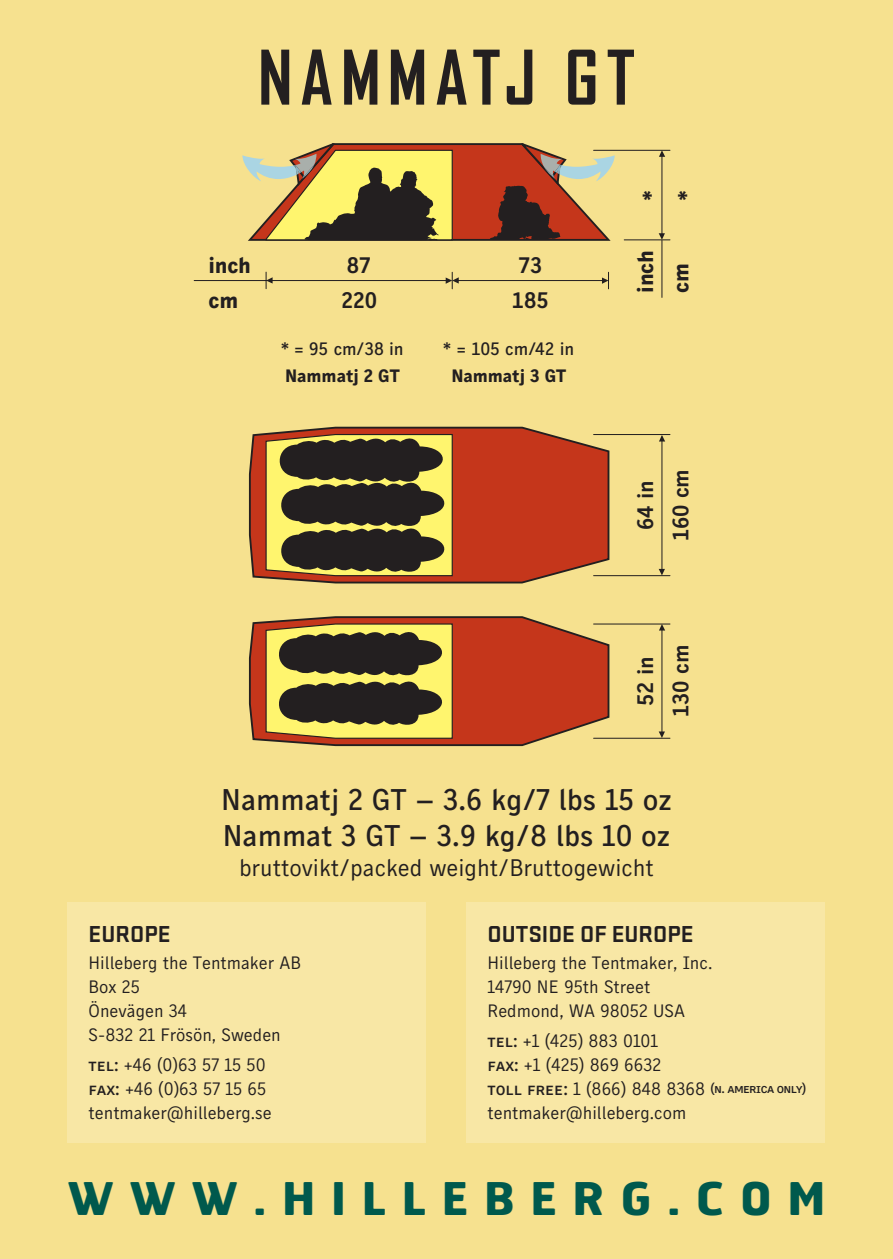
<style>
.page{position:relative;width:893px;height:1259px;background:#f6e18f}
.page>*{position:absolute;margin:0;border:0;box-sizing:border-box;transform-origin:0 0}
.t1{font:700 72px "Agency FB";letter-spacing:.11em;color:#231f20}
.t2{font:700 45px "Hermes";letter-spacing:.35em;color:#00594d}
.t3{font:500 30px/36px "Skopex Gothic";color:#231f20}
.t4{font:24px "Skopex Gothic";color:#231f20}
.t5{font:700 24px "Stratum No 1";color:#231f20}
.t6{font:22.5px "Skopex Gothic Bld TF";letter-spacing:-.015em;color:#231f20}
.t7{font:22.5px "Skopex Gothic Ebo";letter-spacing:-.015em;color:#231f20}
.t8{font:18px/24px "Skopex Gothic";color:#231f20}
.t9{font:18px "Skopex Gothic Med TF";letter-spacing:-.015em;color:#231f20}
.t10{font:18px "Skopex Gothic Ebo";letter-spacing:-.005em;color:#231f20}
.t11{font:13.5px "Skopex Gothic Med Caps";letter-spacing:-.05em;color:#231f20}
.s1{font-family:"Skopex Gothic Med Caps"}
.s2{font-size:18px}
.s3{font-family:"Skopex Gothic";font-size:18px}
</style>
<div class="page">
<svg style="left:248px;top:616px;width:362px;height:130px;background:#bf4a2a"></svg>
<svg style="left:248px;top:426px;width:362px;height:158px;background:#c04828"></svg>
<svg style="left:265px;top:623px;width:188px;height:116px;background:#827840"></svg>
<svg style="left:265px;top:433px;width:189px;height:144px;background:#6c6137"></svg>
<hr style="left:594px;top:737px;width:76px;height:2px;background:#231f20">
<hr style="left:594px;top:623px;width:76px;height:1px;background:#231f20">
<hr style="left:661px;top:628px;width:1px;height:106px;background:#231f20">
<svg style="left:659px;top:624px;width:6px;height:6px"></svg>
<svg style="left:659px;top:731px;width:6px;height:7px"></svg>
<hr style="left:594px;top:575px;width:76px;height:1px;background:#231f20">
<hr style="left:594px;top:434px;width:76px;height:1px;background:#231f20">
<hr style="left:661px;top:437px;width:1px;height:133px;background:#231f20">
<svg style="left:659px;top:435px;width:6px;height:6px"></svg>
<svg style="left:659px;top:569px;width:6px;height:6px"></svg>
<hr style="left:624px;top:239px;width:46px;height:1px;background:#231f20">
<hr style="left:594px;top:150px;width:76px;height:1px;background:#231f20">
<hr style="left:661px;top:155px;width:1px;height:81px;background:#231f20">
<svg style="left:659px;top:150px;width:6px;height:7px"></svg>
<hr style="left:661px;top:240px;width:1px;height:57px;background:#231f20">
<hr style="left:272px;top:280px;width:177px;height:1px;background:#231f20">
<hr style="left:458px;top:280px;width:148px;height:1px;background:#231f20">
<svg style="left:446px;top:272px;width:13px;height:17px"></svg>
<hr style="left:194px;top:280px;width:72px;height:1px;background:#231f20">
<svg style="left:659px;top:233px;width:6px;height:7px"></svg>
<svg style="left:602px;top:272px;width:7px;height:17px"></svg>
<svg style="left:266px;top:272px;width:7px;height:17px"></svg>
<svg style="left:242px;top:143px;width:373px;height:98px"></svg>
<div style="left:68px;top:902px;width:358px;height:241px;background:#f8e7a5"></div>
<div style="left:466px;top:902px;width:359px;height:241px;background:#f8e7a5"></div>
<h1 class="t1" style="left:258px;top:38px;width:378px">NAMMATJ GT</h1>
<p class="t6" style="left:637px;top:201px;width:12px;rotate:-90deg">*</p>
<p class="t7" style="left:208px;top:251px;width:44px">inch</p>
<p class="t7" style="left:631px;top:293px;width:44px;rotate:-90deg">inch</p>
<p class="t6" style="left:347px;top:251px;width:26px">87</p>
<p class="t6" style="left:518px;top:251px;width:26px">73</p>
<p class="t6" style="left:341px;top:287px;width:38px">220</p>
<p class="t6" style="left:512px;top:287px;width:38px">185</p>
<p class="t7" style="left:208px;top:287px;width:31px">cm</p>
<p class="t9" style="left:281px;top:338px;width:124px">* = 95 cm/38 in</p>
<p class="t10" style="left:285px;top:365px;width:116px">Nammatj 2 GT</p>
<p class="t9" style="left:443px;top:338px;width:133px">* = 105 cm/42 in</p>
<p class="t10" style="left:451px;top:365px;width:116px">Nammatj 3 GT</p>
<p class="t6" style="left:673px;top:200px;width:12px;rotate:-90deg">*</p>
<p class="t7" style="left:667px;top:293px;width:31px;rotate:-90deg">cm</p>
<p class="t6" style="left:631px;top:530px;width:52px;rotate:-90deg">64 in</p>
<p class="t6" style="left:667px;top:541px;width:74px;rotate:-90deg">160 cm</p>
<p class="t6" style="left:631px;top:706px;width:51px;rotate:-90deg">52 in</p>
<p class="t6" style="left:667px;top:717px;width:74px;rotate:-90deg">130 cm</p>
<h3 class="t3" style="left:221px;top:781px;width:452px">Nammatj 2 GT – 3.6 kg/7 lbs 15 oz<br>Nammat 3 GT – 3.9 kg/8 lbs 10 oz</h3>
<h3 class="t4" style="left:239px;top:853px;width:416px">bruttovikt/packed weight/Bruttogewicht</h3>
<h3 class="t5" style="left:89px;top:920px;width:83px">EUROPE</h3>
<p class="t8" style="left:89px;top:950px;width:214px">Hilleberg the Tentmaker AB<br>Box 25<br>Önevägen 34<br>S-832 21 Frösön, Sweden</p>
<p class="t8" style="left:89px;top:1052px;width:185px"><span class="s1">tel:</span> +46 (0)63 57 15 50 <span class="s1">fax:</span> +46 (0)63 57 15 65 tentmaker@hilleberg.se</p>
<h3 class="t5" style="left:488px;top:920px;width:208px">OUTSIDE OF EUROPE</h3>
<p class="t8" style="left:488px;top:950px;width:226px">Hilleberg the Tentmaker, Inc.<br>14790 NE 95th Street<br>Redmond, WA 98052 USA</p>
<p class="t8" style="left:488px;top:1028px;width:175px"><span class="s1">tel:</span> +1 (425) 883 0101 <span class="s1">fax:</span> +1 (425) 869 6632</p>
<p class="t11" style="left:488px;top:1080px;width:320px"><span class="s2">toll free:</span> <span class="s3">1 (866) 848 8368</span> (n. america only)</p>
<p class="t8" style="left:488px;top:1100px;width:200px">tentmaker@hilleberg.com</p>
<h2 class="t2" style="left:68px;top:1169px;width:759px">WWW.HILLEBERG.COM</h2>
</div>
